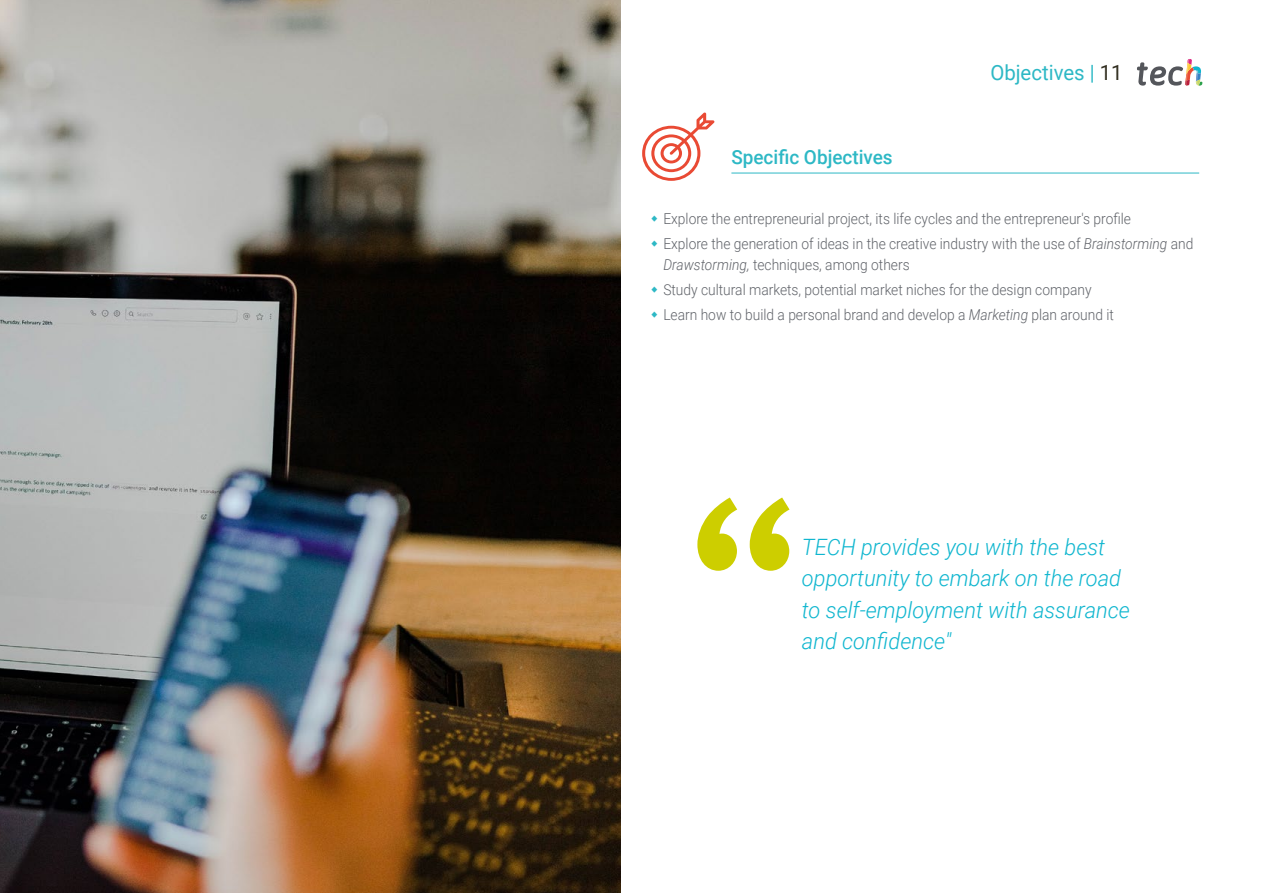
<style>
.page{position:relative;width:1263px;height:893px;background:#fff}
.page>*{position:absolute;margin:0;border:0;box-sizing:border-box;transform-origin:0 0}
.t1{font:italic 300 22.5px/31.5px "Roboto";color:#0fb6cf}
.t2{font:21px "Roboto";color:#2db8c5}
.t3{font:500 19.5px "Roboto";color:#2db8c5}
.t4{font:300 15px/25.2px "Roboto";color:#61646a;scale:.92 1}
.s1{color:#312e20}
.s2{font-style:italic}
</style>
<div class="page">
<hr style="left:731px;top:173px;width:468px;height:1px;background:#2db8c5">
<svg style="left:642px;top:112px;width:72px;height:69px"></svg>
<img style="left:0;top:0;width:621px;height:893px">
<svg style="left:1137px;top:59px;width:65px;height:27px"></svg>
<svg style="left:697px;top:497px;width:92px;height:74px"></svg>
<h3 class="t3" style="left:731px;top:144px;width:163px">Specific Objectives</h3>
<h2 class="t2" style="left:990px;top:57px;width:134px">Objectives | <span class="s1">11</span></h2>
<p class="t4" style="left:663px;top:205px;width:578px">Explore the entrepreneurial project, its life cycles and the entrepreneur's profile<br>Explore the generation of ideas in the creative industry with the use of <span class="s2">Brainstorming</span> and</p>
<p class="t4" style="left:663px;top:251px;width:491px"><span class="s2">Drawstorming,</span> techniques, among others<br>Study cultural markets, potential market niches for the design company<br>Learn how to build a personal brand and develop a <span class="s2">Marketing</span> plan around it</p>
<h1 class="t1" style="left:802px;top:530px;width:329px">TECH provides you with the best opportunity to embark on the road to self-employment with assurance and confidence"</h1>
</div>
